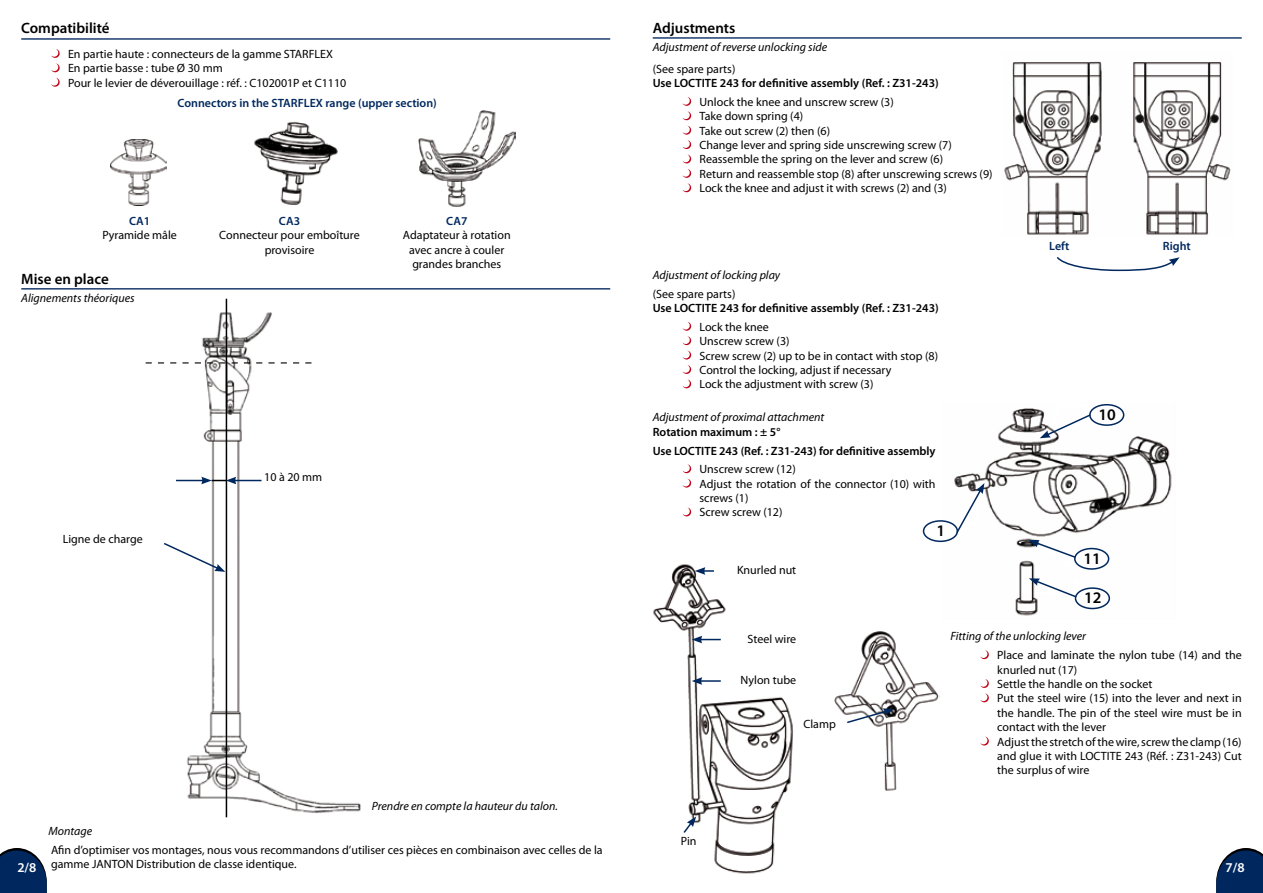
<style>
.page{position:relative;width:1263px;height:893px;background:#fff}
.page>*{position:absolute;margin:0;border:0;box-sizing:border-box;transform-origin:0 0}
.t1{font:600 16.2px "Myriad Pro";color:#000}
.t2{font:600 15px "Myriad Pro";color:#000}
.t3{font:600 13.5px "Myriad Pro";color:#fff}
.t4{font:12px/14.4px "Myriad Pro";color:#000}
.t5{font:italic 12px "Myriad Pro";color:#000}
.t6{font:600 12px/18.6px "Myriad Pro";color:#000}
.t7{font:600 12px "Myriad Pro";color:#00285e}
</style>
<div class="page">
<svg style="left:1216px;top:848px;width:47px;height:45px"></svg>
<img style="left:939px;top:404px;width:233px;height:212px">
<hr style="left:653px;top:37px;width:589px;height:2px;background:#00285e">
<svg style="left:682px;top:464px;width:9px;height:9px"></svg>
<svg style="left:682px;top:479px;width:9px;height:9px"></svg>
<svg style="left:682px;top:507px;width:9px;height:9px"></svg>
<svg style="left:980px;top:650px;width:9px;height:9px"></svg>
<svg style="left:980px;top:679px;width:9px;height:23px"></svg>
<svg style="left:980px;top:737px;width:9px;height:8px"></svg>
<svg style="left:682px;top:322px;width:9px;height:23px"></svg>
<svg style="left:682px;top:351px;width:9px;height:37px"></svg>
<img style="left:1004px;top:61px;width:227px;height:174px">
<svg style="left:682px;top:97px;width:9px;height:23px"></svg>
<svg style="left:682px;top:126px;width:9px;height:23px"></svg>
<svg style="left:682px;top:155px;width:9px;height:8px"></svg>
<svg style="left:682px;top:169px;width:9px;height:23px"></svg>
<svg style="left:1056px;top:257px;width:123px;height:15px"></svg>
<div style="left:923px;top:520px;width:35px;height:22px;border:2px solid #00285e;border-radius:50%"></div>
<div style="left:1089px;top:404px;width:35px;height:22px;border:2px solid #00285e;border-radius:50%"></div>
<svg style="left:1040px;top:413px;width:52px;height:25px"></svg>
<svg style="left:955px;top:483px;width:29px;height:52px"></svg>
<div style="left:1074px;top:548px;width:35px;height:22px;border:2px solid #00285e;border-radius:50%"></div>
<svg style="left:1028px;top:540px;width:49px;height:19px"></svg>
<div style="left:1075px;top:587px;width:35px;height:22px;border:2px solid #00285e;border-radius:50%"></div>
<svg style="left:1029px;top:578px;width:49px;height:21px"></svg>
<svg style="left:0;top:848px;width:47px;height:45px"></svg>
<img style="left:653px;top:564px;width:140px;height:310px">
<img style="left:834px;top:631px;width:106px;height:160px">
<svg style="left:695px;top:567px;width:19px;height:8px"></svg>
<hr style="left:700px;top:680px;width:21px;height:2px;background:#00285e">
<svg style="left:692px;top:677px;width:10px;height:8px"></svg>
<svg style="left:692px;top:636px;width:29px;height:7px"></svg>
<svg style="left:845px;top:708px;width:49px;height:16px"></svg>
<svg style="left:682px;top:816px;width:14px;height:18px"></svg>
<svg style="left:51px;top:49px;width:9px;height:23px"></svg>
<svg style="left:51px;top:78px;width:9px;height:9px"></svg>
<hr style="left:21px;top:38px;width:589px;height:2px;background:#00285e">
<hr style="left:21px;top:288px;width:589px;height:1px;background:#00285e">
<img style="left:182px;top:308px;width:179px;height:510px">
<hr style="left:226px;top:299px;width:1px;height:518px;background:#000">
<svg style="left:164px;top:541px;width:61px;height:31px"></svg>
<svg style="left:146px;top:362px;width:165px;height:1px"></svg>
<svg style="left:176px;top:477px;width:85px;height:7px"></svg>
<img style="left:254px;top:122px;width:84px;height:82px">
<img style="left:110px;top:140px;width:56px;height:66px">
<img style="left:418px;top:111px;width:98px;height:96px">
<p class="t2" style="left:21px;top:18px;width:90px">Compatibilité</p>
<p class="t4" style="left:68px;top:46px;width:280px">En partie haute : connecteurs de la gamme STARFLEX<br>En partie basse : tube Ø 30 mm<br>Pour le levier de déverouillage : réf. : C102001P et C1110</p>
<p class="t7" style="left:178px;top:95px;width:261px">Connectors in the STARFLEX range (upper section)</p>
<p class="t7" style="left:129px;top:213px;width:23px">CA1</p>
<p class="t4" style="left:102px;top:228px;width:76px">Pyramide mâle</p>
<p class="t2" style="left:21px;top:270px;width:89px">Mise en place</p>
<p class="t5" style="left:21px;top:291px;width:115px">Alignements théoriques</p>
<p class="t7" style="left:279px;top:213px;width:23px">CA3</p>
<p class="t4" style="left:219px;top:228px;width:142px;text-align:center">Connecteur pour emboîture provisoire</p>
<p class="t7" style="left:446px;top:213px;width:23px">CA7</p>
<p class="t4" style="left:403px;top:228px;width:109px;text-align:center">Adaptateur à rotation avec ancre à couler grandes branches</p>
<p class="t4" style="left:63px;top:532px;width:82px">Ligne de charge</p>
<p class="t4" style="left:264px;top:470px;width:60px">10 à 20 mm</p>
<p class="t5" style="left:372px;top:798px;width:188px">Prendre en compte la hauteur du talon.</p>
<p class="t3" style="left:17px;top:859px;width:21px">2/8</p>
<p class="t5" style="left:48px;top:824px;width:45px">Montage</p>
<p class="t4" style="left:51px;top:843px;width:553px">Afin d’optimiser vos montages, nous vous recommandons d’utiliser ces pièces en combinaison avec celles de la gamme JANTON Distribution de classe identique.</p>
<p class="t2" style="left:653px;top:19px;width:84px">Adjustments</p>
<p class="t5" style="left:653px;top:40px;width:176px">Adjustment of reverse unlocking side</p>
<p class="t4" style="left:653px;top:61px;width:84px">(See spare parts)</p>
<p class="t6" style="left:653px;top:74px;width:287px">Use LOCTITE 243 for definitive assembly (Ref. : Z31-243)</p>
<p class="t4" style="left:699px;top:94px;width:295px">Unlock the knee and unscrew screw (3)<br>Take down spring (4)<br>Take out screw (2) then (6)<br>Change lever and spring side unscrewing screw (7)<br>Reassemble the spring on the lever and screw (6)<br>Return and reassemble stop (8) after unscrewing screws (9)<br>Lock the knee and adjust it with screws (2) and (3)</p>
<p class="t5" style="left:653px;top:268px;width:129px">Adjustment of locking play</p>
<p class="t4" style="left:653px;top:286px;width:84px">(See spare parts)</p>
<p class="t6" style="left:653px;top:298px;width:287px">Use LOCTITE 243 for definitive assembly (Ref. : Z31-243)</p>
<p class="t4" style="left:699px;top:319px;width:240px">Lock the knee<br>Unscrew screw (3)<br>Screw screw (2) up to be in contact with stop (8)<br>Control the locking, adjust if necessary<br>Lock the adjustment with screw (3)</p>
<p class="t5" style="left:653px;top:410px;width:173px">Adjustment of proximal attachment</p>
<p class="t6" style="left:653px;top:422px;width:284px">Rotation maximum : ± 5°<br>Use LOCTITE 243 (Ref. : Z31-243) for definitive assembly</p>
<p class="t4" style="left:699px;top:462px;width:238px">Unscrew screw (12)<br>Adjust the rotation of the connector (10) with screws (1)<br>Screw screw (12)</p>
<p class="t4" style="left:737px;top:563px;width:61px">Knurled nut</p>
<h1 class="t1" style="left:936px;top:520px;width:10px">1</h1>
<p class="t7" style="left:1049px;top:239px;width:22px">Left</p>
<p class="t7" style="left:1163px;top:239px;width:29px">Right</p>
<h1 class="t1" style="left:1098px;top:404px;width:19px">10</h1>
<h1 class="t1" style="left:1083px;top:548px;width:19px">11</h1>
<h1 class="t1" style="left:1084px;top:587px;width:19px">12</h1>
<p class="t4" style="left:681px;top:833px;width:17px">Pin</p>
<p class="t4" style="left:748px;top:631px;width:50px">Steel wire</p>
<p class="t4" style="left:740px;top:673px;width:57px">Nylon tube</p>
<p class="t4" style="left:803px;top:716px;width:34px">Clamp</p>
<p class="t5" style="left:950px;top:629px;width:137px">Fitting of the unlocking lever</p>
<p class="t4" style="left:997px;top:648px;width:246px">Place and laminate the nylon tube (14) and the knurled nut (17)<br>Settle the handle on the socket<br>Put the steel wire (15) into the lever and next in the handle. The pin of the steel wire must be in contact with the lever<br>Adjust the stretch of the wire, screw the clamp (16) and glue it with LOCTITE 243 (Réf. : Z31-243) Cut the surplus of wire</p>
<p class="t3" style="left:1225px;top:859px;width:21px">7/8</p>
</div>
